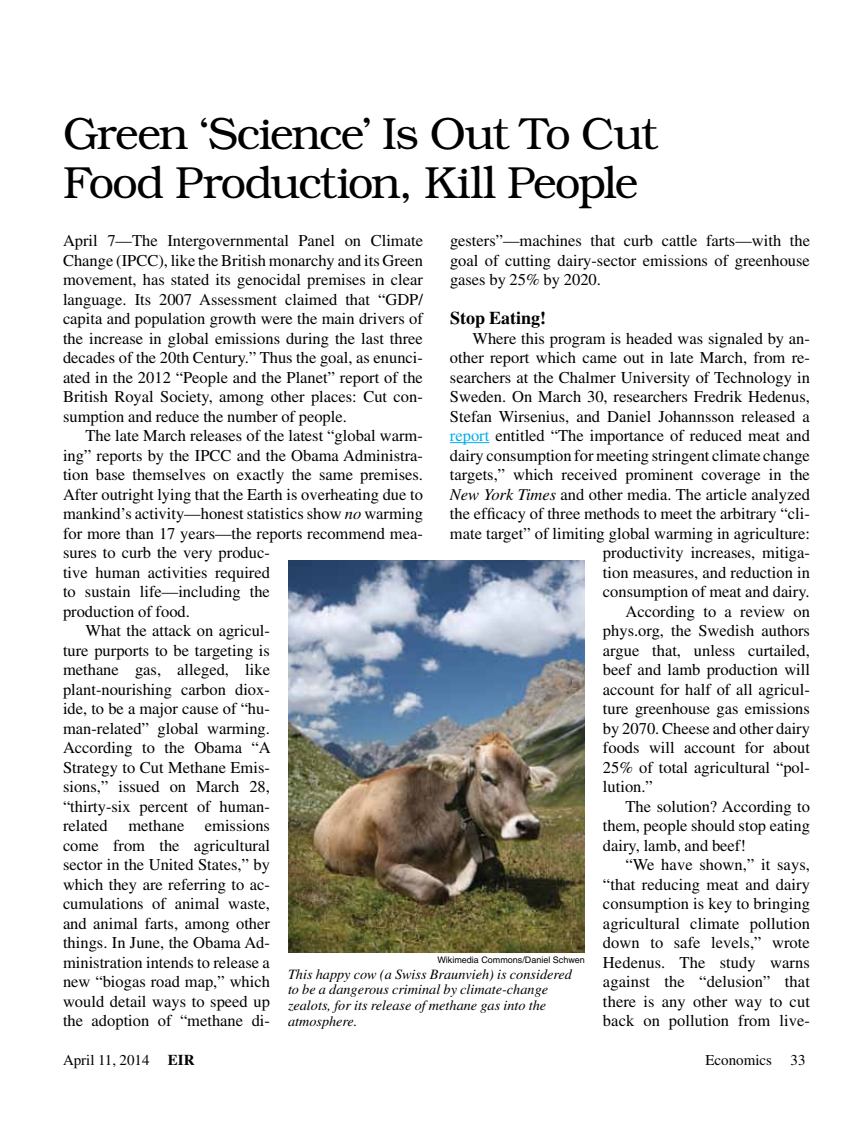
<style>
.page{position:relative;width:864px;height:1134px;background:#fff}
.page>*{position:absolute;margin:0;border:0;box-sizing:border-box;transform-origin:0 0}
.t1{font:300 45px/49.5px "Bookman";letter-spacing:-.04em;color:#000}
.t2{font:700 18px "Times";color:#000}
.t3{font:16.5px/19.5px "Times";color:#000;text-align:justify}
.t4{font:15px "Times";color:#000}
.t5{font:italic 14.25px/15.8px "Times";color:#000}
.t6{font:9px "Helvetica";color:#000}
.s1{font-style:italic}
.s2{color:#00aeef}
.s3{font-weight:700}
</style>
<div class="page">
<hr style="left:450px;top:442px;width:39px;height:1px;background:#00aeef">
<img style="left:288px;top:560px;width:297px;height:392px">
<h1 class="t1" style="left:63px;top:109px;width:597px">Green ‘Science’ Is Out To Cut<br>Food Production, Kill People</h1>
<p class="t3" style="left:63px;top:231px;width:362px">April 7—The Intergovernmental Panel on Climate Change (IPCC), like the British monarchy and its Green movement, has stated its genocidal premises in clear language. Its 2007 Assessment claimed that “GDP/ capita and population growth were the main drivers of the increase in global emissions during the last three decades of the 20th Century.” Thus the goal, as enunci&shy;ated in the 2012 “People and the Planet” report of the British Royal Society, among other places: Cut con&shy;sumption and reduce the number of people.</p>
<p class="t3" style="left:86px;top:426px;width:339px">The late March releases of the latest “global warm-</p>
<p class="t3" style="left:63px;top:445px;width:362px">ing” reports by the IPCC and the Obama Administra-</p>
<p class="t3" style="left:63px;top:465px;width:362px">tion base themselves on exactly the same premises.</p>
<p class="t3" style="left:63px;top:484px;width:362px">After outright lying that the Earth is overheating due to</p>
<p class="t3" style="left:63px;top:504px;width:362px">mankind’s activity—honest statistics show <span class="s1">no</span> warming</p>
<p class="t3" style="left:63px;top:523px;width:361px">for more than 17 years—the reports recommend mea-</p>
<p class="t3" style="left:63px;top:543px;width:208px">sures to curb the very produc-</p>
<p class="t3" style="left:63px;top:562px;width:208px">tive human activities required</p>
<p class="t3" style="left:63px;top:582px;width:208px">to sustain life—including the</p>
<p class="t3" style="left:63px;top:601px;width:129px">production of food.</p>
<p class="t3" style="left:86px;top:621px;width:186px">What the attack on agricul-</p>
<p class="t3" style="left:63px;top:640px;width:208px">ture purports to be targeting is</p>
<p class="t3" style="left:63px;top:660px;width:209px">methane gas, alleged, like</p>
<p class="t3" style="left:63px;top:679px;width:208px">plant-nourishing carbon diox-</p>
<p class="t3" style="left:63px;top:699px;width:208px">ide, to be a major cause of “hu-</p>
<p class="t3" style="left:63px;top:718px;width:208px">man-related” global warming.</p>
<p class="t3" style="left:63px;top:738px;width:209px">According to the Obama “A</p>
<p class="t3" style="left:63px;top:757px;width:208px">Strategy to Cut Methane Emis-</p>
<p class="t3" style="left:63px;top:777px;width:209px">sions,” issued on March 28,</p>
<p class="t3" style="left:63px;top:796px;width:208px">“thirty-six percent of human-</p>
<p class="t3" style="left:63px;top:816px;width:209px">related methane emissions</p>
<p class="t3" style="left:63px;top:835px;width:209px">come from the agricultural</p>
<p class="t3" style="left:63px;top:855px;width:208px">sector in the United States,” by</p>
<p class="t3" style="left:63px;top:874px;width:208px">which they are referring to ac-</p>
<p class="t3" style="left:63px;top:894px;width:209px">cumulations of animal waste,</p>
<p class="t3" style="left:63px;top:913px;width:209px">and animal farts, among other</p>
<p class="t3" style="left:63px;top:933px;width:209px">things. In June, the Obama Ad-</p>
<p class="t3" style="left:63px;top:952px;width:208px">ministration intends to release a</p>
<p class="t3" style="left:63px;top:972px;width:209px">new “biogas road map,” which</p>
<p class="t3" style="left:63px;top:991px;width:209px">would detail ways to speed up</p>
<p class="t3" style="left:63px;top:1011px;width:209px">the adoption of “methane di-</p>
<p class="t3" style="left:450px;top:231px;width:361px">gesters”—machines that curb cattle farts—with the goal of cutting dairy-sector emissions of greenhouse gases by 25% by 2020.</p>
<p class="t2" style="left:450px;top:307px;width:98px">Stop Eating!</p>
<p class="t3" style="left:472px;top:328px;width:339px">Where this program is headed was signaled by an-</p>
<p class="t3" style="left:450px;top:348px;width:362px">other report which came out in late March, from re-</p>
<p class="t3" style="left:450px;top:367px;width:361px">searchers at the Chalmer University of Technology in</p>
<p class="t3" style="left:450px;top:387px;width:361px">Sweden. On March 30, researchers Fredrik Hedenus,</p>
<p class="t3" style="left:450px;top:406px;width:361px">Stefan Wirsenius, and Daniel Johannsson released a</p>
<p class="t3" style="left:450px;top:426px;width:362px"><span class="s2">report</span> entitled “The importance of reduced meat and</p>
<p class="t3" style="left:450px;top:445px;width:361px">dairy consumption for meeting stringent climate change</p>
<p class="t3" style="left:450px;top:465px;width:361px">targets,” which received prominent coverage in the</p>
<p class="t3" style="left:450px;top:484px;width:362px"><span class="s1">New York Times</span> and other media. The article analyzed</p>
<p class="t3" style="left:450px;top:504px;width:361px">the efficacy of three methods to meet the arbitrary “cli-</p>
<p class="t3" style="left:450px;top:523px;width:362px">mate target” of limiting global warming in agriculture:</p>
<p class="t3" style="left:603px;top:543px;width:208px">productivity increases, mitiga-</p>
<p class="t3" style="left:603px;top:562px;width:209px">tion measures, and reduction in</p>
<p class="t3" style="left:603px;top:582px;width:208px">consumption of meat and dairy.</p>
<p class="t3" style="left:626px;top:601px;width:186px">According to a review on</p>
<p class="t3" style="left:603px;top:621px;width:209px">phys.org, the Swedish authors</p>
<p class="t3" style="left:603px;top:640px;width:208px">argue that, unless curtailed,</p>
<p class="t3" style="left:603px;top:660px;width:209px">beef and lamb production will</p>
<p class="t3" style="left:603px;top:679px;width:208px">account for half of all agricul-</p>
<p class="t3" style="left:603px;top:699px;width:208px">ture greenhouse gas emissions</p>
<p class="t3" style="left:603px;top:718px;width:209px">by 2070. Cheese and other dairy</p>
<p class="t3" style="left:603px;top:738px;width:208px">foods will account for about</p>
<p class="t3" style="left:603px;top:757px;width:208px">25% of total agricultural “pol-</p>
<p class="t3" style="left:603px;top:777px;width:51px">lution.”</p>
<p class="t3" style="left:626px;top:796px;width:186px">The solution? According to</p>
<p class="t3" style="left:603px;top:816px;width:209px">them, people should stop eating</p>
<p class="t3" style="left:603px;top:835px;width:144px">dairy, lamb, and beef!</p>
<p class="t3" style="left:626px;top:855px;width:186px">“We have shown,” it says,</p>
<p class="t3" style="left:603px;top:874px;width:209px">“that reducing meat and dairy</p>
<p class="t3" style="left:603px;top:894px;width:209px">consumption is key to bringing</p>
<p class="t3" style="left:603px;top:913px;width:208px">agricultural climate pollution</p>
<p class="t3" style="left:603px;top:933px;width:208px">down to safe levels,” wrote</p>
<p class="t3" style="left:603px;top:952px;width:208px">Hedenus. The study warns</p>
<p class="t3" style="left:603px;top:972px;width:208px">against the “delusion” that</p>
<p class="t3" style="left:603px;top:991px;width:208px">there is any other way to cut</p>
<p class="t3" style="left:603px;top:1011px;width:208px">back on pollution from live-</p>
<p class="t6" style="left:437px;top:955px;width:149px">Wikimedia Commons/Daniel Schwen</p>
<p class="t5" style="left:288px;top:966px;width:285px">This happy cow (a Swiss Braunvieh) is considered to be a dangerous criminal by climate-change zealots, for its release of methane gas into the atmosphere.</p>
<p class="t4" style="left:63px;top:1052px;width:133px">April 11, 2014 <span class="s3">EIR</span></p>
<p class="t4" style="left:705px;top:1052px;width:102px">Economics 33</p>
</div>
